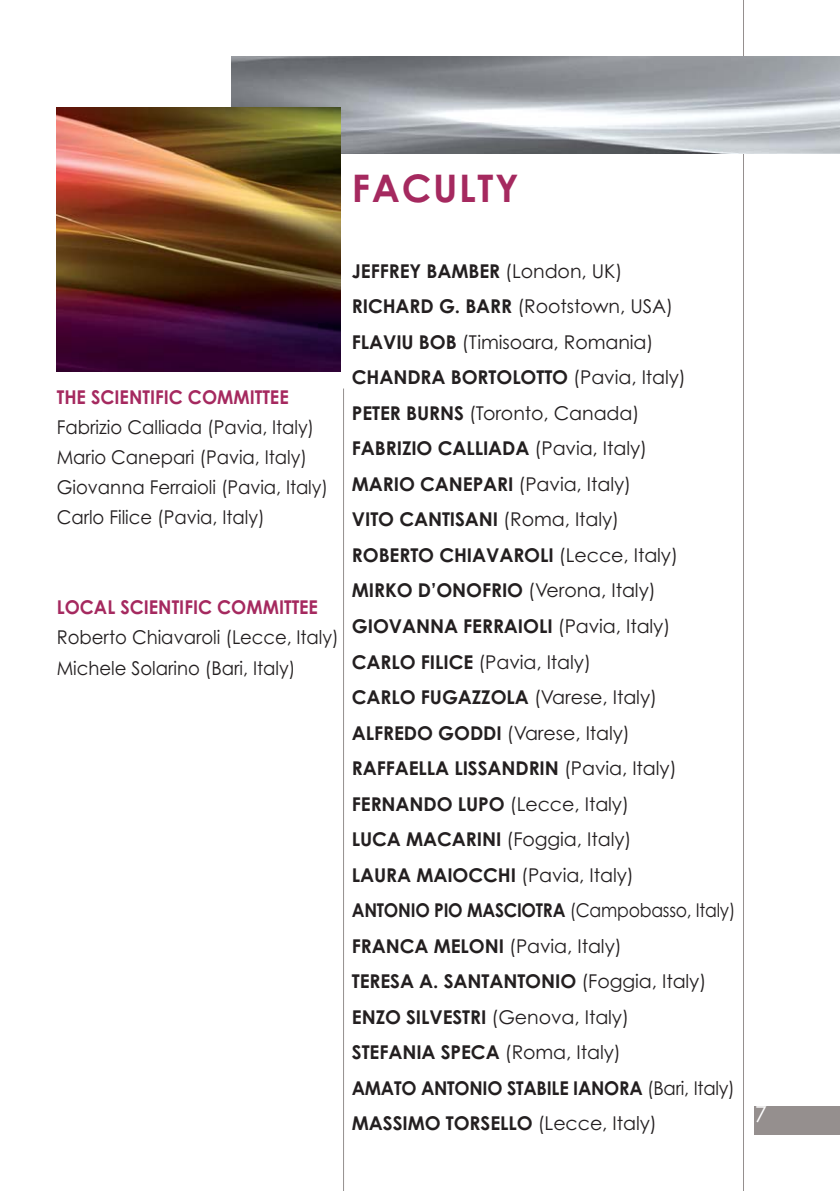
<style>
.page{position:relative;width:840px;height:1191px;background:#fff}
.page>*{position:absolute;margin:0;border:0;box-sizing:border-box;transform-origin:0 0}
.t1{font:700 38px "Century Gothic";letter-spacing:.045em;color:#a5295f}
.t2{font:22px "Century Gothic";color:#fff}
.t3{font:700 19px/35.6px "Century Gothic";letter-spacing:-.005em;color:#231f20}
.t4{font:19px/30px "Century Gothic";color:#231f20;scale:.95 1}
.t5{font:700 19px "Century Gothic";color:#a5295f;scale:.95 1}
.s1{font-weight:400}
</style>
<div class="page">
<hr style="left:742px;top:0;width:1px;height:1191px;background:#958f8e">
<div style="left:754px;top:1106px;width:85px;height:28px;background:#958f8e"></div>
<img style="left:231px;top:57px;width:608px;height:96px">
<img style="left:57px;top:108px;width:283px;height:264px">
<hr style="left:343px;top:388px;width:1px;height:803px;background:#958f8e">
<h1 class="t1" style="left:351px;top:174px;width:168px">FACULTY</h1>
<p class="t5" style="left:57px;top:390px;width:245px">THE SCIENTIFIC COMMITTEE</p>
<p class="t4" style="left:57px;top:414px;width:287px">Fabrizio Calliada (Pavia, Italy)<br>Mario Canepari (Pavia, Italy)<br>Giovanna Ferraioli (Pavia, Italy)<br>Carlo Filice (Pavia, Italy)</p>
<p class="t5" style="left:57px;top:600px;width:276px">LOCAL SCIENTIFIC COMMITTEE</p>
<p class="t4" style="left:57px;top:624px;width:298px">Roberto Chiavaroli (Lecce, Italy)<br>Michele Solarino (Bari, Italy)</p>
<p class="t3" style="left:351px;top:255px;width:385px">JEFFREY BAMBER <span class="s1">(London, UK)<br></span>RICHARD G. BARR <span class="s1">(Rootstown, USA)<br></span>FLAVIU BOB <span class="s1">(Timisoara, Romania)<br></span>CHANDRA BORTOLOTTO <span class="s1">(Pavia, Italy)<br></span>PETER BURNS <span class="s1">(Toronto, Canada)<br></span>FABRIZIO CALLIADA <span class="s1">(Pavia, Italy)<br></span>MARIO CANEPARI <span class="s1">(Pavia, Italy)<br></span>VITO CANTISANI <span class="s1">(Roma, Italy)<br></span>ROBERTO CHIAVAROLI <span class="s1">(Lecce, Italy)<br></span>MIRKO D’ONOFRIO <span class="s1">(Verona, Italy)<br></span>GIOVANNA FERRAIOLI <span class="s1">(Pavia, Italy)<br></span>CARLO FILICE <span class="s1">(Pavia, Italy)<br></span>CARLO FUGAZZOLA <span class="s1">(Varese, Italy)<br></span>ALFREDO GODDI <span class="s1">(Varese, Italy)<br></span>RAFFAELLA LISSANDRIN <span class="s1">(Pavia, Italy)<br></span>FERNANDO LUPO <span class="s1">(Lecce, Italy)<br></span>LUCA MACARINI <span class="s1">(Foggia, Italy)<br></span>LAURA MAIOCCHI <span class="s1">(Pavia, Italy)<br></span>ANTONIO PIO MASCIOTRA <span class="s1">(Campobasso, Italy)<br></span>FRANCA MELONI <span class="s1">(Pavia, Italy)<br></span>TERESA A. SANTANTONIO <span class="s1">(Foggia, Italy)<br></span>ENZO SILVESTRI <span class="s1">(Genova, Italy)<br></span>STEFANIA SPECA <span class="s1">(Roma, Italy)<br></span>AMATO ANTONIO STABILE IANORA <span class="s1">(Bari, Italy)<br></span>MASSIMO TORSELLO <span class="s1">(Lecce, Italy)</span></p>
<p class="t2" style="left:754px;top:1106px;width:14px">7</p>
</div>
